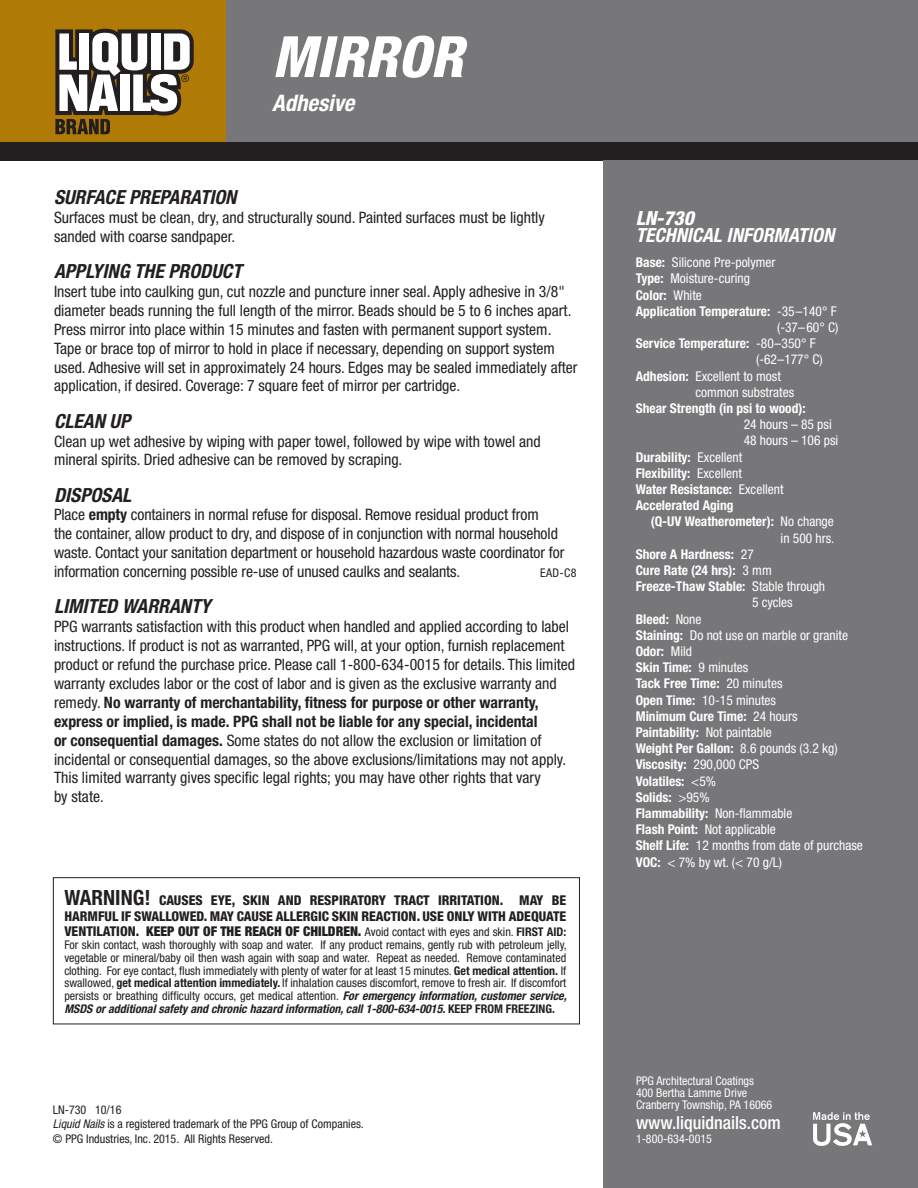
<style>
.page{position:relative;width:918px;height:1188px;background:#fff}
.page>*{position:absolute;margin:0;border:0;box-sizing:border-box;transform-origin:0 0}
.t1{font:italic 800 condensed 57px "Helvetica Neue";color:#fff}
.t2{font:italic 700 condensed 22.8px "Helvetica Neue";color:#fff}
.Paragraph_Header{font:italic 700 condensed 19.5px "Helvetica Neue";color:#231f20}
.Tech_Info_Head{font:italic 700 condensed 19.5px "Helvetica Neue";color:#fff}
.Tech_Info_Head-2{font:italic 800 condensed 19.5px "Helvetica Neue";color:#fff}
.t3{font:500 condensed 18px "Helvetica Neue";color:#fff}
.t4{font:condensed 15.75px/18.9px "Helvetica Neue";color:#231f20}
.Tech_Info_Copy{font:700 condensed 13.5px/16.2px "Helvetica Neue";color:#fff;text-align:right}
.Tech_Info_Copy-2{font:condensed 13.5px/16.2px "Helvetica Neue";color:#fff}
.t5{font:800 condensed 13.5px/15.8px "Helvetica Neue";color:#231f20;text-align:justify}
.t6{font:condensed 12px/12.8px "Helvetica Neue";color:#231f20;text-align:justify}
.t7{font:condensed 12px "Helvetica Neue";color:#fff}
.s1{font-weight:700}
.s2{font-weight:700;font-size:21px}
.s3{font-weight:900}
.s4{font-weight:400;font-size:12px}
.s5{font-weight:700;font-size:12px}
.s6{font-weight:700;font-style:italic}
.s7{font-style:italic}
.s8{font-weight:400}
</style>
<div class="page">
<div style="left:0;top:118px;width:918px;height:42px;background:#231f20"></div>
<div style="left:0;top:0;width:918px;height:142px;background:#b07a07"></div>
<div style="left:226px;top:0;width:692px;height:142px;background:#77777a"></div>
<div style="left:603px;top:160px;width:315px;height:1028px;background:#77777a"></div>
<svg style="left:55px;top:29px;width:139px;height:105px"></svg>
<svg style="left:813px;top:1112px;width:59px;height:34px"></svg>
<p class="t1" style="left:272px;top:21px;width:193px">MIRROR</p>
<p class="t2" style="left:272px;top:89px;width:84px">Adhesive</p>
<p class="Paragraph_Header" style="left:54px;top:185px;width:184px">SURFACE PREPARATION</p>
<p class="t4" style="left:54px;top:208px;width:492px">Surfaces must be clean, dry, and structurally sound. Painted surfaces must be lightly sanded with coarse sandpaper.</p>
<p class="Paragraph_Header" style="left:54px;top:259px;width:189px">APPLYING THE PRODUCT</p>
<p class="t4" style="left:54px;top:282px;width:525px">Insert tube into caulking gun, cut nozzle and puncture inner seal. Apply adhesive in 3/8" diameter beads running the full length of the mirror. Beads should be 5 to 6 inches apart.<br>Press mirror into place within 15 minutes and fasten with permanent support system.<br>Tape or brace top of mirror to hold in place if necessary, depending on support system used. Adhesive will set in approximately 24 hours. Edges may be sealed immediately after application, if desired. Coverage: 7 square feet of mirror per cartridge.</p>
<p class="Paragraph_Header" style="left:54px;top:409px;width:78px">CLEAN UP</p>
<p class="t4" style="left:54px;top:431px;width:488px">Clean up wet adhesive by wiping with paper towel, followed by wipe with towel and mineral spirits. Dried adhesive can be removed by scraping.</p>
<p class="Paragraph_Header" style="left:54px;top:483px;width:79px">DISPOSAL</p>
<p class="t4" style="left:54px;top:505px;width:512px">Place <span class="s1">empty</span> containers in normal refuse for disposal. Remove residual product from<br>the container, allow product to dry, and dispose of in conjunction with normal household waste. Contact your sanitation department or household hazardous waste coordinator for information concerning possible re-use of unused caulks and sealants.</p>
<p class="t6" style="left:540px;top:566px;width:38px">EAD-C8</p>
<p class="Paragraph_Header" style="left:54px;top:595px;width:158px">LIMITED WARRANTY</p>
<p class="t4" style="left:54px;top:617px;width:523px">PPG warrants satisfaction with this product when handled and applied according to label instructions. If product is not as warranted, PPG will, at your option, furnish replacement product or refund the purchase price. Please call 1-800-634-0015 for details. This limited warranty excludes labor or the cost of labor and is given as the exclusive warranty and remedy. <span class="s1">No warranty of merchantability, fitness for purpose or other warranty, express or implied, is made. PPG shall not be liable for any special, incidental<br>or consequential damages.</span> Some states do not allow the exclusion or limitation of incidental or consequential damages, so the above exclusions/limitations may not apply.<br>This limited warranty gives specific legal rights; you may have other rights that vary<br>by state.</p>
<p class="t5" style="left:64px;top:892px;width:504px"><span class="s2">WARNING!</span> CAUSES EYE, SKIN AND RESPIRATORY TRACT IRRITATION. MAY BE HARMFUL IF SWALLOWED. MAY CAUSE ALLERGIC SKIN REACTION. USE ONLY WITH ADEQUATE VENTILATION. <span class="s3">KEEP OUT OF THE REACH OF CHILDREN.</span> <span class="s4">Avoid contact with eyes and skin.</span> <span class="s5">FIRST AID:</span></p>
<p class="t6" style="left:64px;top:939px;width:504px">For skin contact, wash thoroughly with soap and water. If any product remains, gently rub with petroleum jelly, vegetable or mineral/baby oil then wash again with soap and water. Repeat as needed. Remove contaminated clothing. For eye contact, flush immediately with plenty of water for at least 15 minutes. <span class="s1">Get medical attention.</span> If swallowed, <span class="s1">get medical attention immediately.</span> If inhalation causes discomfort, remove to fresh air. If discomfort persists or breathing difficulty occurs, get medical attention. <span class="s6">For emergency information, customer service, MSDS or additional safety and chronic hazard information, call 1-800-634-0015.</span> <span class="s1">KEEP FROM FREEZING.</span></p>
<p class="t6" style="left:53px;top:1102px;width:312px;line-height:14.4px;text-align:left">LN-730 10/16<br><span class="s7">Liquid Nails</span> is a registered trademark of the PPG Group of Companies. © PPG Industries, Inc. 2015. All Rights Reserved.</p>
<p class="Tech_Info_Head-2" style="left:636px;top:206px;width:60px">LN-730</p>
<p class="Tech_Info_Head" style="left:636px;top:224px;width:200px">TECHNICAL INFORMATION</p>
<p class="Tech_Info_Copy-2" style="left:636px;top:254px;width:141px"><span class="s1">Base:</span> Silicone Pre-polymer</p>
<p class="Tech_Info_Copy-2" style="left:636px;top:270px;width:116px"><span class="s1">Type:</span> Moisture-curing</p>
<p class="Tech_Info_Copy" style="left:636px;top:286px;width:68px">Color: <span class="s8">White</span></p>
<p class="Tech_Info_Copy" style="left:636px;top:303px;width:204px">Application Temperature: <span class="s8">-35–140° F (-37– 60° C)</span></p>
<p class="Tech_Info_Copy-2" style="left:756px;top:335px;width:68px;text-indent:-120px"><span class="s1">Service Temperature:</span> -80–350° F (-62–177° C)</p>
<p class="Tech_Info_Copy-2" style="left:695px;top:368px;width:100px;text-indent:-60px"><span class="s1">Adhesion:</span> Excellent to most common substrates</p>
<p class="Tech_Info_Copy" style="left:744px;top:400px;width:96px;text-align:left;text-indent:-108px">Shear Strength (in psi to wood):<br><span class="s8">24 hours – 85 psi<br>48 hours – 106 psi</span></p>
<p class="Tech_Info_Copy" style="left:636px;top:448px;width:108px">Durability: <span class="s8">Excellent</span></p>
<p class="Tech_Info_Copy" style="left:636px;top:465px;width:108px">Flexibility: <span class="s8">Excellent</span></p>
<p class="Tech_Info_Copy" style="left:636px;top:481px;width:149px">Water Resistance: <span class="s8">Excellent</span></p>
<p class="Tech_Info_Copy" style="left:636px;top:497px;width:99px">Accelerated Aging</p>
<p class="Tech_Info_Copy" style="left:651px;top:513px;width:185px">(Q-UV Weatherometer): <span class="s8">No change</span></p>
<p class="Tech_Info_Copy-2" style="left:781px;top:530px;width:55px">in 500 hrs.</p>
<p class="Tech_Info_Copy" style="left:636px;top:546px;width:120px">Shore A Hardness: <span class="s8">27</span></p>
<p class="Tech_Info_Copy" style="left:636px;top:562px;width:138px">Cure Rate (24 hrs): <span class="s8">3 mm</span></p>
<p class="Tech_Info_Copy-2" style="left:752px;top:578px;width:74px;text-indent:-117px"><span class="s1">Freeze-Thaw Stable:</span> Stable through<br>5 cycles</p>
<p class="Tech_Info_Copy" style="left:636px;top:610px;width:67px">Bleed: <span class="s8">None</span></p>
<p class="Tech_Info_Copy-2" style="left:636px;top:627px;width:214px"><span class="s1">Staining:</span> Do not use on marble or granite</p>
<p class="Tech_Info_Copy" style="left:636px;top:643px;width:58px">Odor: <span class="s8">Mild</span></p>
<p class="Tech_Info_Copy" style="left:636px;top:659px;width:114px">Skin Time: <span class="s8">9 minutes</span></p>
<p class="Tech_Info_Copy" style="left:636px;top:675px;width:148px">Tack Free Time: <span class="s8">20 minutes</span></p>
<p class="Tech_Info_Copy-2" style="left:636px;top:692px;width:142px"><span class="s1">Open Time:</span> 10-15 minutes</p>
<p class="Tech_Info_Copy" style="left:636px;top:708px;width:163px">Minimum Cure Time: <span class="s8">24 hours</span></p>
<p class="Tech_Info_Copy" style="left:636px;top:724px;width:138px">Paintability: <span class="s8">Not paintable</span></p>
<p class="Tech_Info_Copy" style="left:636px;top:740px;width:203px">Weight Per Gallon: <span class="s8">8.6 pounds (3.2 kg)</span></p>
<p class="Tech_Info_Copy" style="left:636px;top:756px;width:125px">Viscosity: <span class="s8">290,000 CPS</span></p>
<p class="Tech_Info_Copy" style="left:636px;top:772px;width:82px">Volatiles: <span class="s8">&lt;5%</span></p>
<p class="Tech_Info_Copy" style="left:636px;top:789px;width:76px">Solids: <span class="s8">&gt;95%</span></p>
<p class="Tech_Info_Copy" style="left:636px;top:805px;width:158px">Flammability: <span class="s8">Non-flammable</span></p>
<p class="Tech_Info_Copy-2" style="left:636px;top:821px;width:142px"><span class="s1">Flash Point:</span> Not applicable</p>
<p class="Tech_Info_Copy-2" style="left:636px;top:837px;width:229px"><span class="s1">Shelf Life:</span> 12 months from date of purchase</p>
<p class="Tech_Info_Copy-2" style="left:636px;top:854px;width:148px"><span class="s1">VOC:</span> &lt; 7% by wt. (&lt; 70 g/L)</p>
<p class="t7" style="left:636px;top:1074px;width:120px">PPG Architectural Coatings</p>
<p class="t7" style="left:636px;top:1086px;width:113px">400 Bertha Lamme Drive</p>
<p class="t7" style="left:636px;top:1098px;width:138px">Cranberry Township, PA 16066</p>
<p class="t3" style="left:636px;top:1112px;width:146px">www.liquidnails.com</p>
<p class="t7" style="left:636px;top:1132px;width:78px">1-800-634-0015</p>
</div>
